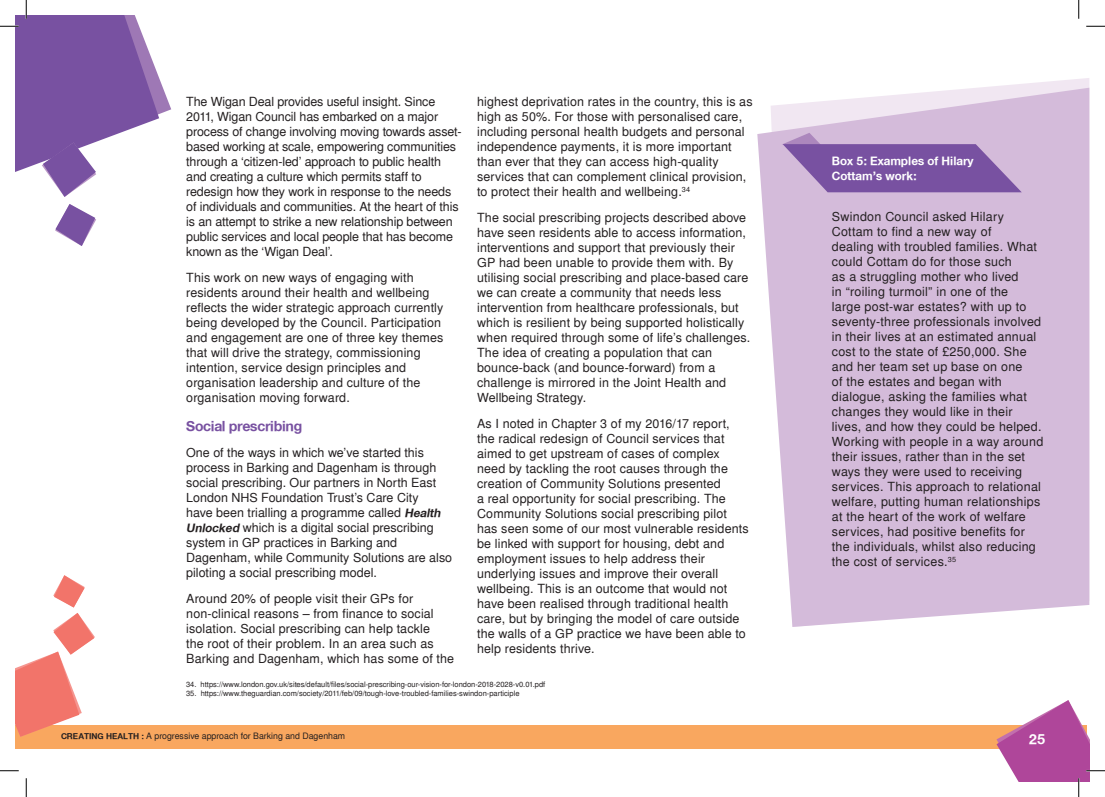
<style>
.page{position:relative;width:1105px;height:797px;background:#fff}
.page>*{position:absolute;margin:0;border:0;box-sizing:border-box;transform-origin:0 0}
.t1{font:15px "Nimbus Sans Novus T Bold";letter-spacing:-.02em;color:#7851a1}
.t2{font:15px "Nimbus Sans Novus T Bold";color:#fff}
.t3{font:12.5px/15px "Nimbus San L";letter-spacing:.01em;color:#231f20}
.t4{font:12.5px/15px "Nimbus San L";letter-spacing:-.01em;color:#231f20}
.t5{font:12.5px/15px "Nimbus Sans Novus T Bold";color:#fff}
.t6{font:8.75px "Nimbus San L";color:#231f20}
.t7{font:7.5px "Nimbus San L";color:#231f20}
.s1{font-family:"Nimbus Sans Novus T Bold";font-style:italic}
.s2{font-family:"Nimbus Sans Novus T Bold"}
</style>
<div class="page">
<div style="left:16px;top:725px;width:1071px;height:23px;background:#f9a75f"></div>
<svg style="left:16px;top:613px;width:79px;height:123px"></svg>
<svg style="left:53px;top:575px;width:32px;height:32px"></svg>
<svg style="left:757px;top:88px;width:332px;height:539px;background:#d8c2dd"></svg>
<svg style="left:782px;top:133px;width:240px;height:59px;background:#9774b4"></svg>
<svg style="left:1086px;top:25px;width:19px;height:2px"></svg>
<svg style="left:0;top:770px;width:19px;height:1px"></svg>
<svg style="left:0;top:0;width:171px;height:246px"></svg>
<svg style="left:25px;top:778px;width:2px;height:19px"></svg>
<svg style="left:1078px;top:0;width:1px;height:19px"></svg>
<svg style="left:996px;top:700px;width:109px;height:97px"></svg>
<p class="t4" style="left:186px;top:94px;width:277px">The Wigan Deal provides useful insight. Since 2011, Wigan Council has embarked on a major process of change involving moving towards asset&shy;based working at scale, empowering communities through a ‘citizen-led’ approach to public health and creating a culture which permits staff to redesign how they work in response to the needs of individuals and communities. At the heart of this is an attempt to strike a new relationship between public services and local people that has become known as the ‘Wigan Deal’.</p>
<p class="t3" style="left:186px;top:270px;width:259px">This work on new ways of engaging with residents around their health and wellbeing reflects the wider strategic approach currently being developed by the Council. Participation and engagement are one of three key themes that will drive the strategy, commissioning intention, service design principles and organisation leadership and culture of the organisation moving forward.</p>
<p class="t1" style="left:186px;top:417px;width:118px">Social prescribing</p>
<p class="t3" style="left:186px;top:445px;width:267px">One of the ways in which we’ve started this process in Barking and Dagenham is through social prescribing. Our partners in North East London NHS Foundation Trust’s Care City<br>have been trialling a programme called <span class="s1">Health Unlocked</span> which is a digital social prescribing system in GP practices in Barking and Dagenham, while Community Solutions are also piloting a social prescribing model.</p>
<p class="t3" style="left:186px;top:590px;width:269px">Around 20% of people visit their GPs for non-clinical reasons – from finance to social isolation. Social prescribing can help tackle<br>the root of their problem. In an area such as Barking and Dagenham, which has some of the</p>
<p class="t3" style="left:477px;top:94px;width:277px">highest deprivation rates in the country, this is as high as 50%. For those with personalised care, including personal health budgets and personal independence payments, it is more important than ever that they can access high-quality services that can complement clinical provision, to protect their health and wellbeing.<sup>34</sup></p>
<p class="t3" style="left:477px;top:210px;width:275px">The social prescribing projects described above have seen residents able to access information, interventions and support that previously their GP had been unable to provide them with. By utilising social prescribing and place-based care we can create a community that needs less intervention from healthcare professionals, but which is resilient by being supported holistically when required through some of life’s challenges.<br>The idea of creating a population that can bounce-back (and bounce-forward) from a challenge is mirrored in the Joint Health and Wellbeing Strategy.</p>
<p class="t3" style="left:477px;top:415px;width:273px">As I noted in Chapter 3 of my 2016/17 report, the radical redesign of Council services that aimed to get upstream of cases of complex need by tackling the root causes through the creation of Community Solutions presented<br>a real opportunity for social prescribing. The Community Solutions social prescribing pilot has seen some of our most vulnerable residents be linked with support for housing, debt and employment issues to help address their underlying issues and improve their overall wellbeing. This is an outcome that would not have been realised through traditional health care, but by bringing the model of care outside the walls of a GP practice we have been able to help residents thrive.</p>
<p class="t7" style="left:186px;top:680px;width:361px">34. https://www.london.gov.uk/sites/default/files/social-prescribing-our-vision-for-london-2018-2028-v0.01.pdf</p>
<p class="t7" style="left:186px;top:689px;width:335px">35. https://www.theguardian.com/society/2011/feb/09/tough-love-troubled-families-swindon-participle</p>
<p class="t5" style="left:832px;top:153px;width:143px">Box 5: Examples of Hilary<br>Cottam’s work:</p>
<p class="t3" style="left:832px;top:209px;width:213px">Swindon Council asked Hilary Cottam to find a new way of<br>dealing with troubled families. What could Cottam do for those such<br>as a struggling mother who lived<br>in “roiling turmoil” in one of the<br>large post-war estates? with up to seventy-three professionals involved in their lives at an estimated annual cost to the state of £250,000. She and her team set up base on one<br>of the estates and began with dialogue, asking the families what changes they would like in their lives, and how they could be helped.<br>Working with people in a way around their issues, rather than in the set ways they were used to receiving services. This approach to relational welfare, putting human relationships at the heart of the work of welfare services, had positive benefits for the individuals, whilst also reducing the cost of services.<sup>35</sup></p>
<p class="t6" style="left:61px;top:731px;width:286px"><span class="s2">CREATING HEALTH :</span> A progressive approach for Barking and Dagenham</p>
<p class="t2" style="left:1029px;top:730px;width:18px">25</p>
</div>
